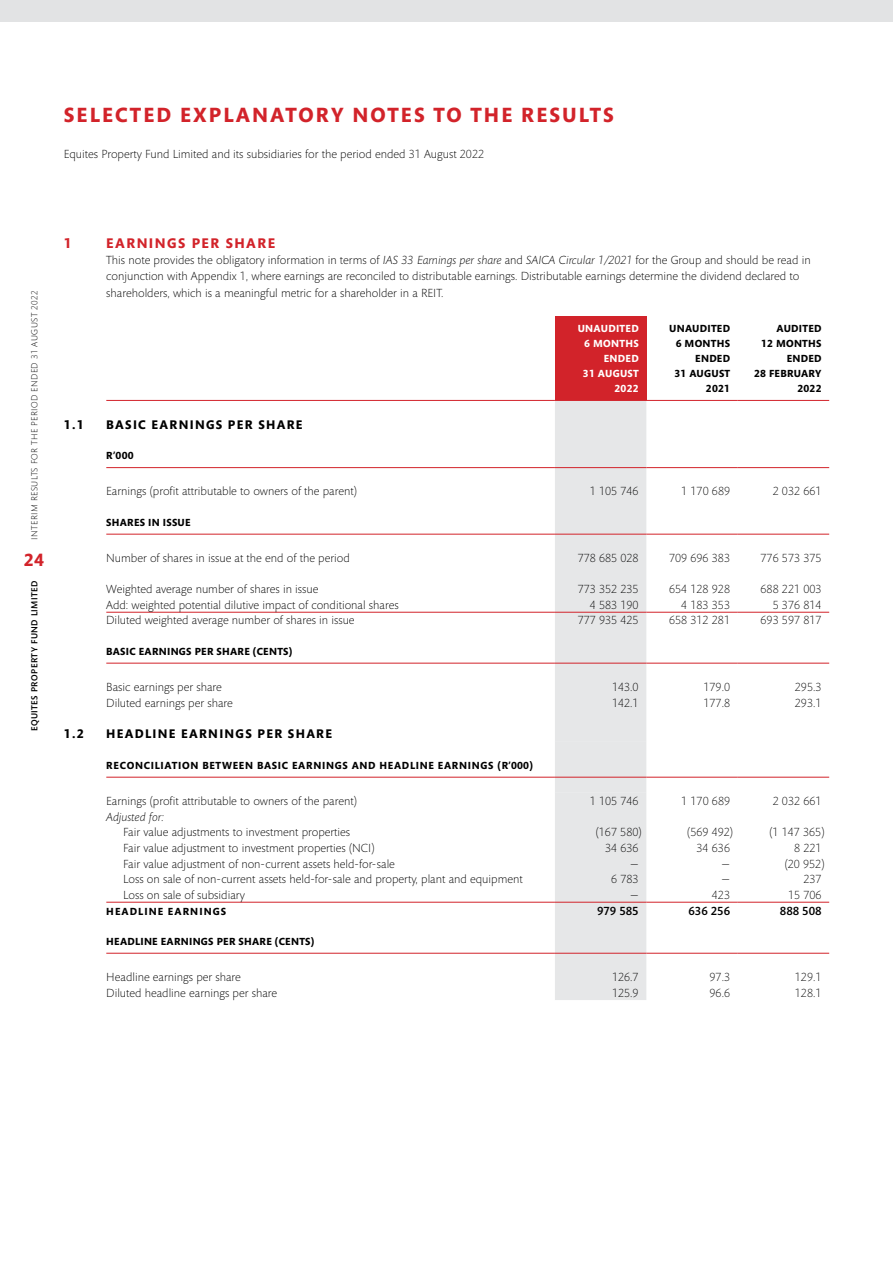
<style>
.page{position:relative;width:893px;height:1263px;background:#fff}
.page>*{position:absolute;margin:0;border:0;box-sizing:border-box;transform-origin:0 0}
.t1{font:700 21px "Mundo Sans";letter-spacing:.1em;color:#d2232a}
.t2{font:700 18px "Mundo Sans";color:#d2232a}
.t3{font:700 14.25px "Mundo Sans";letter-spacing:.1em;color:#d2232a}
.t4{font:700 12.75px "Mundo Sans";letter-spacing:.1em;color:#000}
.t5{font:300 12px/16.5px "Mundo Sans";color:#000}
.t6{font:500 12px "Mundo Sans";color:#000}
.t7{font:italic 300 12px "Mundo Sans";color:#000}
.t8{font:700 10.5px/15px "Mundo Sans";letter-spacing:.025em;color:#000;text-align:right}
.t9{font:700 10.5px "Mundo Sans";letter-spacing:.065em;color:#000}
.t10{font:700 10.5px/15px "Mundo Sans";letter-spacing:.025em;color:#fff;text-align:right}
.t11{font:700 10.5px "Mundo Sans";letter-spacing:.1em;color:#000}
.t12{font:300 9px "Mundo Sans";letter-spacing:.05em;color:#000}
.t13{font:500 9px "Mundo Sans";letter-spacing:.05em;color:#000}
.s1{font-style:italic}
</style>
<div class="page">
<div style="left:0;top:0;width:893px;height:21px;background:#e2e3e4"></div>
<div style="left:555px;top:316px;width:91px;height:84px;background:#d2232a"></div>
<div style="left:555px;top:401px;width:91px;height:599px;background:#e6e7e8"></div>
<hr style="left:106px;top:400px;width:449px;height:1px;background:#d2232a">
<hr style="left:555px;top:400px;width:91px;height:1px;background:#d2232a">
<hr style="left:646px;top:400px;width:92px;height:1px;background:#d2232a">
<hr style="left:738px;top:400px;width:91px;height:1px;background:#d2232a">
<hr style="left:106px;top:902px;width:449px;height:1px;background:#d2232a">
<hr style="left:555px;top:902px;width:91px;height:1px;background:#d2232a">
<hr style="left:646px;top:902px;width:92px;height:1px;background:#d2232a">
<hr style="left:738px;top:902px;width:91px;height:1px;background:#d2232a">
<hr style="left:106px;top:612px;width:449px;height:1px;background:#d2232a">
<hr style="left:555px;top:612px;width:91px;height:1px;background:#d2232a">
<hr style="left:646px;top:612px;width:92px;height:1px;background:#d2232a">
<hr style="left:738px;top:612px;width:91px;height:1px;background:#d2232a">
<hr style="left:106px;top:663px;width:449px;height:1px;background:#d2232a">
<hr style="left:555px;top:663px;width:91px;height:1px;background:#d2232a">
<hr style="left:646px;top:663px;width:92px;height:1px;background:#d2232a">
<hr style="left:738px;top:663px;width:91px;height:1px;background:#d2232a">
<hr style="left:555px;top:953px;width:91px;height:1px;background:#d2232a">
<hr style="left:646px;top:953px;width:92px;height:1px;background:#d2232a">
<hr style="left:738px;top:953px;width:91px;height:1px;background:#d2232a">
<hr style="left:106px;top:953px;width:449px;height:1px;background:#d2232a">
<hr style="left:106px;top:534px;width:449px;height:1px;background:#d2232a">
<hr style="left:555px;top:534px;width:91px;height:1px;background:#d2232a">
<hr style="left:646px;top:534px;width:92px;height:1px;background:#d2232a">
<hr style="left:738px;top:534px;width:91px;height:1px;background:#d2232a">
<hr style="left:106px;top:777px;width:449px;height:1px;background:#d2232a">
<hr style="left:555px;top:777px;width:91px;height:1px;background:#d2232a">
<hr style="left:646px;top:777px;width:92px;height:1px;background:#d2232a">
<hr style="left:738px;top:777px;width:91px;height:1px;background:#d2232a">
<hr style="left:106px;top:467px;width:449px;height:1px;background:#d2232a">
<hr style="left:555px;top:467px;width:91px;height:1px;background:#d2232a">
<hr style="left:646px;top:467px;width:92px;height:1px;background:#d2232a">
<hr style="left:738px;top:467px;width:91px;height:1px;background:#d2232a">
<h1 class="t1" style="left:64px;top:103px;width:551px">SELECTED EXPLANATORY NOTES TO THE RESULTS</h1>
<p class="t5" style="left:64px;top:146px;width:422px">Equites Property Fund Limited and its subsidiaries for the period ended 31 August 2022</p>
<p class="t12" style="left:30px;top:539px;width:251px;rotate:-90deg">INTERIM RESULTS FOR THE PERIOD ENDED 31 AUGUST 2022</p>
<h2 class="t2" style="left:24px;top:550px;width:22px">24</h2>
<p class="t13" style="left:29px;top:731px;width:153px;rotate:-90deg">EQUITES PROPERTY FUND LIMITED</p>
<p class="t3" style="left:64px;top:235px;width:9px">1</p>
<p class="t3" style="left:106px;top:235px;width:170px">EARNINGS PER SHARE</p>
<p class="t5" style="left:106px;top:252px;width:706px">This note provides the obligatory information in terms of <span class="s1">IAS 33 Earnings per share</span> and <span class="s1">SAICA Circular 1/2021</span> for the Group and should be read in conjunction with Appendix 1, where earnings are reconciled to distributable earnings. Distributable earnings determine the dividend declared to shareholders, which is a meaningful metric for a shareholder in a REIT.</p>
<p class="t10" style="left:578px;top:321px;width:62px">UNAUDITED<br>6 MONTHS<br>ENDED<br>31 AUGUST<br>2022</p>
<p class="t8" style="left:669px;top:321px;width:62px">UNAUDITED<br>6 MONTHS<br>ENDED<br>31 AUGUST<br>2021</p>
<p class="t8" style="left:754px;top:321px;width:69px">AUDITED<br>12 MONTHS<br>ENDED<br>28 FEBRUARY<br>2022</p>
<p class="t4" style="left:64px;top:418px;width:22px">1.1</p>
<p class="t4" style="left:106px;top:418px;width:198px">BASIC EARNINGS PER SHARE</p>
<p class="t8" style="left:106px;top:448px;width:29px">R’000</p>
<p class="t5" style="left:106px;top:484px;width:252px">Earnings (profit attributable to owners of the parent)</p>
<p class="t5" style="left:590px;top:484px;width:50px">1 105 746</p>
<p class="t5" style="left:681px;top:484px;width:50px">1 170 689</p>
<p class="t5" style="left:773px;top:484px;width:50px">2 032 661</p>
<p class="t8" style="left:106px;top:515px;width:86px">SHARES IN ISSUE</p>
<p class="t5" style="left:106px;top:550px;width:245px">Number of shares in issue at the end of the period</p>
<p class="t5" style="left:578px;top:550px;width:62px">778 685 028</p>
<p class="t5" style="left:669px;top:550px;width:62px">709 696 383</p>
<p class="t5" style="left:760px;top:550px;width:62px">776 573 375</p>
<p class="t5" style="left:106px;top:581px;width:214px">Weighted average number of shares in issue</p>
<p class="t5" style="left:578px;top:581px;width:62px">773 352 235</p>
<p class="t5" style="left:669px;top:581px;width:62px">654 128 928</p>
<p class="t5" style="left:760px;top:581px;width:62px">688 221 003</p>
<p class="t5" style="left:106px;top:597px;width:294px">Add: weighted potential dilutive impact of conditional shares</p>
<p class="t5" style="left:590px;top:597px;width:50px">4 583 190</p>
<p class="t5" style="left:681px;top:597px;width:50px">4 183 353</p>
<p class="t5" style="left:773px;top:597px;width:50px">5 376 814</p>
<p class="t5" style="left:106px;top:613px;width:250px">Diluted weighted average number of shares in issue</p>
<p class="t5" style="left:578px;top:613px;width:62px">777 935 425</p>
<p class="t5" style="left:669px;top:613px;width:62px">658 312 281</p>
<p class="t5" style="left:760px;top:613px;width:62px">693 597 817</p>
<p class="t8" style="left:106px;top:644px;width:188px">BASIC EARNINGS PER SHARE (CENTS)</p>
<p class="t5" style="left:106px;top:679px;width:117px">Basic earnings per share</p>
<p class="t5" style="left:612px;top:679px;width:28px">143.0</p>
<p class="t5" style="left:703px;top:679px;width:28px">179.0</p>
<p class="t5" style="left:795px;top:679px;width:28px">295.3</p>
<p class="t5" style="left:106px;top:695px;width:128px">Diluted earnings per share</p>
<p class="t5" style="left:612px;top:695px;width:28px">142.1</p>
<p class="t5" style="left:703px;top:695px;width:28px">177.8</p>
<p class="t5" style="left:795px;top:695px;width:28px">293.1</p>
<p class="t4" style="left:64px;top:727px;width:22px">1.2</p>
<p class="t4" style="left:106px;top:727px;width:227px">HEADLINE EARNINGS PER SHARE</p>
<p class="t9" style="left:106px;top:759px;width:428px">RECONCILIATION BETWEEN BASIC EARNINGS AND HEADLINE EARNINGS (R’000)</p>
<p class="t5" style="left:106px;top:793px;width:252px">Earnings (profit attributable to owners of the parent)</p>
<p class="t5" style="left:590px;top:793px;width:50px">1 105 746</p>
<p class="t5" style="left:681px;top:793px;width:50px">1 170 689</p>
<p class="t5" style="left:773px;top:793px;width:50px">2 032 661</p>
<p class="t7" style="left:106px;top:810px;width:59px">Adjusted for:</p>
<p class="t5" style="left:123px;top:824px;width:228px">Fair value adjustments to investment properties</p>
<p class="t5" style="left:596px;top:824px;width:47px">(167 580)</p>
<p class="t5" style="left:687px;top:824px;width:47px">(569 492)</p>
<p class="t5" style="left:769px;top:824px;width:57px">(1 147 365)</p>
<p class="t5" style="left:123px;top:840px;width:253px">Fair value adjustment to investment properties (NCI)</p>
<p class="t5" style="left:605px;top:840px;width:35px">34 636</p>
<p class="t5" style="left:697px;top:840px;width:35px">34 636</p>
<p class="t5" style="left:794px;top:840px;width:29px">8 221</p>
<p class="t5" style="left:123px;top:856px;width:273px">Fair value adjustment of non-current assets held-for-sale</p>
<p class="t5" style="left:630px;top:856px;width:10px">—</p>
<p class="t5" style="left:722px;top:856px;width:10px">—</p>
<p class="t5" style="left:785px;top:856px;width:41px">(20 952)</p>
<p class="t5" style="left:123px;top:871px;width:401px">Loss on sale of non-current assets held-for-sale and property, plant and equipment</p>
<p class="t5" style="left:611px;top:871px;width:29px">6 783</p>
<p class="t5" style="left:722px;top:871px;width:10px">—</p>
<p class="t5" style="left:803px;top:871px;width:20px">237</p>
<p class="t5" style="left:123px;top:887px;width:123px">Loss on sale of subsidiary</p>
<p class="t5" style="left:630px;top:887px;width:10px">—</p>
<p class="t5" style="left:712px;top:887px;width:20px">423</p>
<p class="t5" style="left:788px;top:887px;width:35px">15 706</p>
<p class="t11" style="left:106px;top:905px;width:121px">HEADLINE EARNINGS</p>
<p class="t6" style="left:597px;top:904px;width:43px">979 585</p>
<p class="t6" style="left:688px;top:904px;width:43px">636 256</p>
<p class="t6" style="left:780px;top:904px;width:43px">888 508</p>
<p class="t8" style="left:106px;top:934px;width:210px">HEADLINE EARNINGS PER SHARE (CENTS)</p>
<p class="t5" style="left:106px;top:969px;width:136px">Headline earnings per share</p>
<p class="t5" style="left:612px;top:969px;width:28px">126.7</p>
<p class="t5" style="left:709px;top:969px;width:22px">97.3</p>
<p class="t5" style="left:795px;top:969px;width:28px">129.1</p>
<p class="t5" style="left:106px;top:985px;width:172px">Diluted headline earnings per share</p>
<p class="t5" style="left:612px;top:985px;width:28px">125.9</p>
<p class="t5" style="left:709px;top:985px;width:22px">96.6</p>
<p class="t5" style="left:795px;top:985px;width:28px">128.1</p>
</div>
